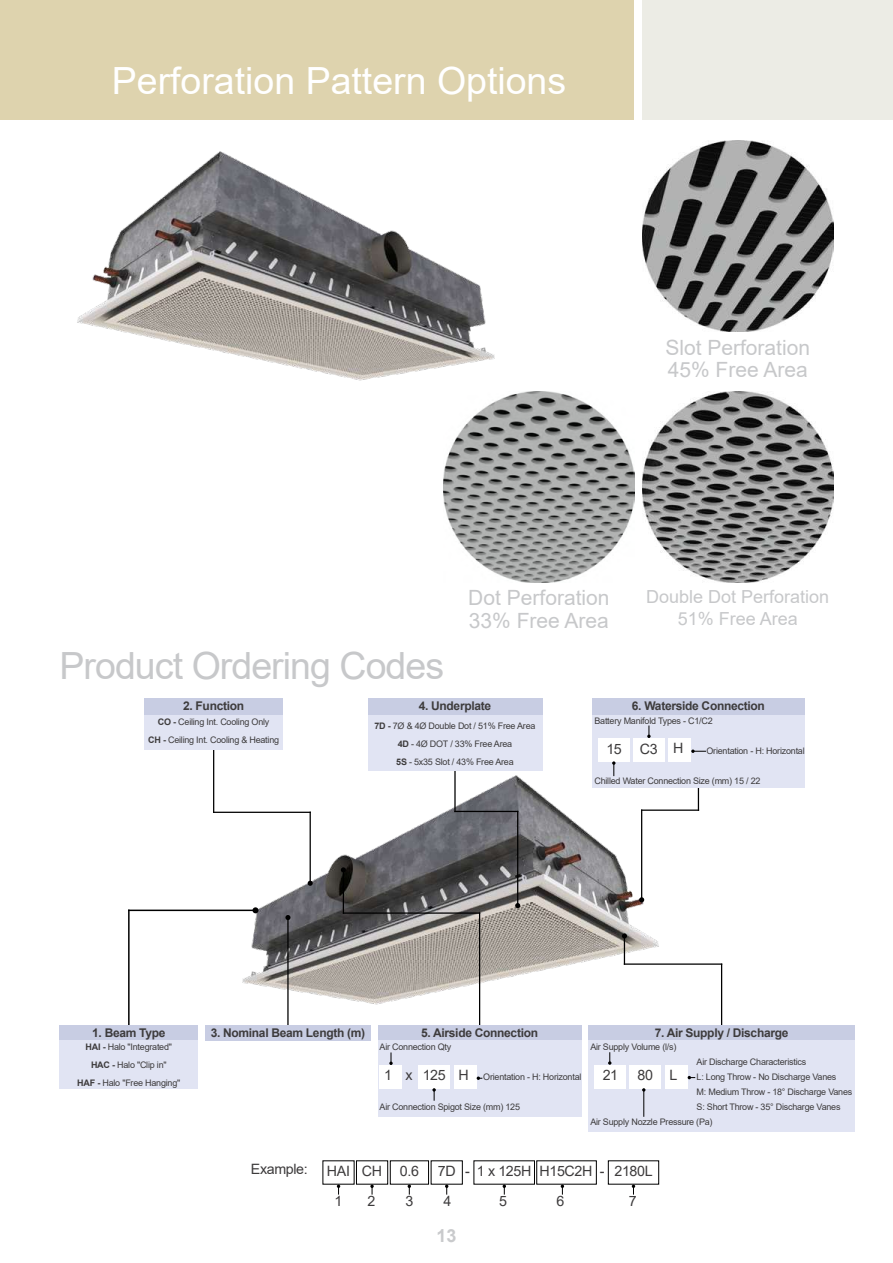
<style>
.page{position:relative;width:893px;height:1263px;background:#fff}
.page>*{position:absolute;margin:0;border:0;box-sizing:border-box;transform-origin:0 0}
.t1{font:37.5px "Arial";color:#fff}
.t2{font:37.5px "Arial";letter-spacing:-.025em;color:#c7c8ca}
.t3{font:21px/22.5px "Arial";color:#c7c8ca}
.t4{font:18px/21.6px "Arial";color:#c7c8ca;text-align:center}
.t5{font:700 18px "Arial";color:#c9cacc}
.t6{font:14.25px "Arial";letter-spacing:-.025em;color:#3d3b3c}
.t7{font:700 12px "Arial";letter-spacing:-.025em;color:#3d3b3c}
.t8{font:9px/18px "Arial";letter-spacing:-.025em;color:#3d3b3c;text-align:center}
.s1{font-weight:700}
</style>
<div class="page">
<div style="left:642px;top:0;width:251px;height:119px;background:#ecece5"></div>
<div style="left:0;top:0;width:634px;height:119px;background:#ded3ae"></div>
<hr style="left:213px;top:744px;width:1px;height:69px;background:#000">
<hr style="left:698px;top:777px;width:1px;height:34px;background:#000">
<img style="left:233px;top:764px;width:444px;height:246px">
<hr style="left:479px;top:912px;width:1px;height:128px;background:#000">
<hr style="left:287px;top:917px;width:2px;height:111px;background:#000">
<svg style="left:285px;top:915px;width:5px;height:5px"></svg>
<hr style="left:128px;top:909px;width:2px;height:119px;background:#000">
<hr style="left:721px;top:963px;width:1px;height:76px;background:#000">
<div style="left:144px;top:698px;width:139px;height:17px;background:#c8cde3"></div>
<div style="left:144px;top:715px;width:139px;height:35px;background:#e1e4f3"></div>
<div style="left:60px;top:1025px;width:138px;height:15px;background:#c8cde3"></div>
<div style="left:60px;top:1040px;width:138px;height:49px;background:#e1e4f3"></div>
<div style="left:205px;top:1025px;width:166px;height:15px;background:#c8cde3"></div>
<div style="left:592px;top:698px;width:213px;height:17px;background:#c8cde3"></div>
<div style="left:592px;top:715px;width:213px;height:72px;background:#e1e4f3"></div>
<div style="left:633px;top:738px;width:31px;height:23px;background:#fff"></div>
<div style="left:598px;top:738px;width:32px;height:23px;background:#fff"></div>
<div style="left:668px;top:738px;width:23px;height:23px;background:#fff"></div>
<svg style="left:647px;top:725px;width:4px;height:13px"></svg>
<svg style="left:612px;top:761px;width:3px;height:15px"></svg>
<svg style="left:691px;top:749px;width:15px;height:4px"></svg>
<div style="left:588px;top:1025px;width:267px;height:15px;background:#c8cde3"></div>
<div style="left:589px;top:1040px;width:266px;height:91px;background:#e1e4f3"></div>
<div style="left:630px;top:1065px;width:31px;height:23px;background:#fff"></div>
<div style="left:595px;top:1065px;width:31px;height:23px;background:#fff"></div>
<div style="left:665px;top:1065px;width:23px;height:23px;background:#fff"></div>
<svg style="left:608px;top:1052px;width:3px;height:13px"></svg>
<svg style="left:642px;top:1088px;width:3px;height:29px"></svg>
<svg style="left:688px;top:1076px;width:7px;height:3px"></svg>
<div style="left:378px;top:1025px;width:203px;height:15px;background:#c8cde3"></div>
<div style="left:378px;top:1040px;width:203px;height:77px;background:#e1e4f3"></div>
<div style="left:419px;top:1065px;width:31px;height:23px;background:#fff"></div>
<div style="left:454px;top:1065px;width:23px;height:23px;background:#fff"></div>
<div style="left:379px;top:1065px;width:23px;height:23px;background:#fff"></div>
<svg style="left:432px;top:1088px;width:4px;height:13px"></svg>
<svg style="left:389px;top:1052px;width:4px;height:13px"></svg>
<svg style="left:477px;top:1076px;width:5px;height:4px"></svg>
<hr style="left:454px;top:719px;width:2px;height:93px;background:#000">
<hr style="left:310px;top:812px;width:1px;height:71px;background:#000">
<svg style="left:308px;top:881px;width:5px;height:5px"></svg>
<hr style="left:517px;top:811px;width:1px;height:95px;background:#000">
<svg style="left:515px;top:903px;width:5px;height:5px"></svg>
<hr style="left:213px;top:812px;width:98px;height:1px;background:#000">
<hr style="left:454px;top:811px;width:64px;height:1px;background:#000">
<div style="left:368px;top:698px;width:174px;height:17px;background:#c8cde3"></div>
<div style="left:368px;top:715px;width:174px;height:55px;background:#e1e4f3"></div>
<hr style="left:641px;top:809px;width:1px;height:91px;background:#000">
<svg style="left:639px;top:897px;width:5px;height:5px"></svg>
<hr style="left:641px;top:809px;width:58px;height:2px;background:#000">
<svg style="left:622px;top:933px;width:5px;height:32px"></svg>
<hr style="left:624px;top:963px;width:98px;height:2px;background:#000">
<hr style="left:343px;top:912px;width:137px;height:2px;background:#000">
<hr style="left:343px;top:870px;width:1px;height:44px;background:#000">
<svg style="left:341px;top:867px;width:5px;height:5px"></svg>
<hr style="left:128px;top:909px;width:127px;height:2px;background:#000">
<svg style="left:252px;top:907px;width:6px;height:6px"></svg>
<div style="left:356px;top:1160px;width:32px;height:24px;border:1px solid #000"></div>
<div style="left:390px;top:1160px;width:39px;height:24px;border:1px solid #000"></div>
<div style="left:608px;top:1160px;width:51px;height:24px;border:1px solid #000"></div>
<svg style="left:337px;top:1184px;width:3px;height:10px"></svg>
<svg style="left:370px;top:1184px;width:4px;height:10px"></svg>
<svg style="left:408px;top:1184px;width:3px;height:10px"></svg>
<svg style="left:445px;top:1184px;width:3px;height:10px"></svg>
<svg style="left:503px;top:1184px;width:3px;height:10px"></svg>
<svg style="left:561px;top:1184px;width:3px;height:10px"></svg>
<svg style="left:632px;top:1184px;width:3px;height:10px"></svg>
<img style="left:443px;top:391px;width:192px;height:192px">
<img style="left:642px;top:391px;width:191px;height:192px">
<img style="left:642px;top:140px;width:191px;height:192px">
<img style="left:77px;top:151px;width:418px;height:230px">
<h1 class="t1" style="left:112px;top:55px;width:456px">Perforation Pattern Options</h1>
<h2 class="t3" style="left:665px;top:336px;width:146px">Slot Perforation<br>45% Free Area</h2>
<h2 class="t3" style="left:468px;top:587px;width:143px">Dot Perforation<br>33% Free Area</h2>
<h3 class="t4" style="left:646px;top:586px;width:185px">Double Dot Perforation<br>51% Free Area</h3>
<h1 class="t2" style="left:60px;top:640px;width:386px">Product Ordering Codes</h1>
<h3 class="t7" style="left:183px;top:697px;width:63px">2. Function</h3>
<p class="t8" style="left:148px;top:712px;width:132px"><span class="s1">CO -</span> Ceiling Int. Cooling Only<br><span class="s1">CH -</span> Ceiling Int. Cooling &amp; Heating</p>
<h3 class="t7" style="left:419px;top:697px;width:74px">4. Underplate</h3>
<p class="t8" style="left:374px;top:717px;width:163px"><span class="s1">7D -</span> 7Ø &amp; 4Ø Double Dot / 51% Free Area<br><span class="s1">4D</span> - 4Ø DOT / 33% Free Area<br><span class="s1">5S</span> - 5x35 Slot / 43% Free Area</p>
<h3 class="t7" style="left:632px;top:697px;width:134px">6. Waterside Connection</h3>
<p class="t8" style="left:594px;top:712px;width:120px">Battery Manifold Types - C1/C2</p>
<p class="t8" style="left:706px;top:742px;width:100px">Orientation - H: Horizontal</p>
<p class="t8" style="left:594px;top:772px;width:167px">Chilled Water Connection Size (mm) 15 / 22</p>
<h3 class="t6" style="left:606px;top:739px;width:17px">15</h3>
<h3 class="t6" style="left:640px;top:739px;width:45px">C3 H</h3>
<h3 class="t7" style="left:92px;top:1024px;width:75px">1. Beam Type</h3>
<p class="t8" style="left:77px;top:1038px;width:105px"><span class="s1">HAI -</span> Halo "Integrated"<br><span class="s1">HAC -</span> Halo "Clip in"<br><span class="s1">HAF -</span> Halo "Free Hanging"</p>
<h3 class="t7" style="left:211px;top:1024px;width:156px">3. Nominal Beam Length (m)</h3>
<h3 class="t7" style="left:421px;top:1024px;width:118px">5. Airside Connection</h3>
<p class="t8" style="left:380px;top:1038px;width:73px">Air Connection Qty</p>
<p class="t8" style="left:483px;top:1068px;width:100px">Orientation - H: Horizontal</p>
<p class="t8" style="left:380px;top:1098px;width:142px">Air Connection Spigot Size (mm) 125</p>
<h3 class="t6" style="left:384px;top:1065px;width:86px">11 x 125 H</h3>
<h3 class="t7" style="left:655px;top:1024px;width:135px">7. Air Supply / Discharge</h3>
<p class="t8" style="left:590px;top:1038px;width:88px">Air Supply Volume (l/s)</p>
<p class="t8" style="left:697px;top:1053px;width:111px">Air Discharge Characteristics</p>
<p class="t8" style="left:697px;top:1068px;width:141px">L: Long Throw - No Discharge Vanes</p>
<p class="t8" style="left:697px;top:1083px;width:157px">M: Medium Throw - 18° Discharge Vanes</p>
<p class="t8" style="left:697px;top:1098px;width:145px">S: Short Throw - 35° Discharge Vanes</p>
<p class="t8" style="left:590px;top:1113px;width:124px">Air Supply Nozzle Pressure (Pa)</p>
<h3 class="t6" style="left:603px;top:1065px;width:17px">21</h3>
<h3 class="t6" style="left:637px;top:1065px;width:41px">80 L</h3>
<h3 class="t6" style="left:251px;top:1159px;width:58px">Example:</h3>
<h3 class="t6" style="left:465px;top:1161px;width:6px">-</h3>
<h3 class="t6" style="left:335px;top:1191px;width:9px">1</h3>
<h3 class="t6" style="left:367px;top:1191px;width:9px">2</h3>
<h3 class="t6" style="left:405px;top:1191px;width:9px">3</h3>
<h3 class="t6" style="left:444px;top:1191px;width:9px">4</h3>
<h3 class="t6" style="left:499px;top:1191px;width:9px">5</h3>
<h3 class="t6" style="left:557px;top:1191px;width:9px">6</h3>
<h3 class="t6" style="left:629px;top:1191px;width:9px">7</h3>
<h3 class="t6" style="left:327px;top:1161px;width:93px">HAI CH 0.6</h3>
<h3 class="t6" style="left:438px;top:1161px;width:19px">7D</h3>
<h3 class="t6" style="left:477px;top:1161px;width:177px">1 x 125H H15C2H - 2180L</h3>
<h3 class="t5" style="left:436px;top:1223px;width:22px">13</h3>
</div>
